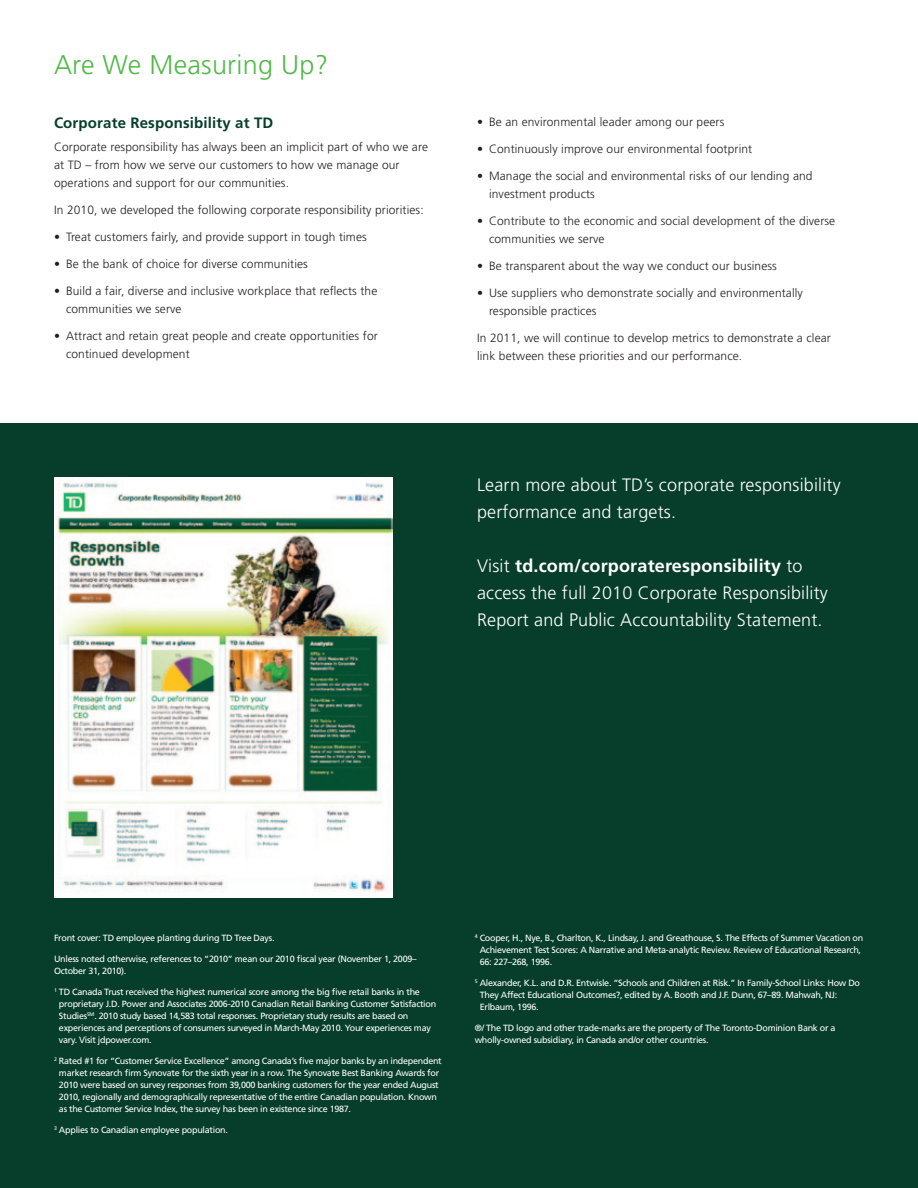
<style>
.page{position:relative;width:918px;height:1188px;background:#fff}
.page>*{position:absolute;margin:0;border:0;box-sizing:border-box;transform-origin:0 0}
.t1{font:300 27px "Frutiger";letter-spacing:.01em;color:#51b948}
.t2{font:300 18px/27px "Frutiger";letter-spacing:.01em;color:#fff}
.t3{font:700 15px "Frutiger";letter-spacing:.01em;color:#073e2b}
.t4{font:300 12px/18px "Frutiger";letter-spacing:.01em;color:#231f20}
.t5{font:9px/12px "Frutiger";letter-spacing:-.03em;color:#fff}
.s1{font-weight:700}
</style>
<div class="page">
<div style="left:0;top:423px;width:918px;height:765px;background:#073e2b"></div>
<img style="left:54px;top:477px;width:338px;height:421px">
<h2 class="t1" style="left:54px;top:50px;width:276px">Are We Measuring Up?</h2>
<h3 class="t3" style="left:54px;top:114px;width:221px">Corporate Responsibility at TD</h3>
<p class="t4" style="left:54px;top:138px;width:376px">Corporate responsibility has always been an implicit part of who we are at TD – from how we serve our customers to how we manage our operations and support for our communities.</p>
<p class="t4" style="left:54px;top:201px;width:371px">In 2010, we developed the following corporate responsibility priorities:</p>
<p class="t4" style="left:54px;top:228px;width:314px">• Treat customers fairly, and provide support in tough times</p>
<p class="t4" style="left:54px;top:255px;width:255px">• Be the bank of choice for diverse communities</p>
<p class="t4" style="left:66px;top:282px;width:313px;text-indent:-12px">• Build a fair, diverse and inclusive workplace that reflects the communities we serve</p>
<p class="t4" style="left:66px;top:327px;width:313px;text-indent:-12px">• Attract and retain great people and create opportunities for continued development</p>
<p class="t4" style="left:477px;top:113px;width:249px">• Be an environmental leader among our peers</p>
<p class="t4" style="left:477px;top:140px;width:277px">• Continuously improve our environmental footprint</p>
<p class="t4" style="left:489px;top:167px;width:325px;text-indent:-12px">• Manage the social and environmental risks of our lending and investment products</p>
<p class="t4" style="left:489px;top:212px;width:348px;text-indent:-12px">• Contribute to the economic and social development of the diverse communities we serve</p>
<p class="t4" style="left:477px;top:257px;width:301px">• Be transparent about the way we conduct our business</p>
<p class="t4" style="left:489px;top:284px;width:315px;text-indent:-12px">• Use suppliers who demonstrate socially and environmentally responsible practices</p>
<p class="t4" style="left:477px;top:329px;width:355px">In 2011, we will continue to develop metrics to demonstrate a clear link between these priorities and our performance.</p>
<p class="t2" style="left:477px;top:471px;width:365px">Learn more about TD’s corporate responsibility performance and targets.</p>
<p class="t2" style="left:477px;top:552px;width:352px">Visit <span class="s1">td.com/corporateresponsibility</span> to access the full 2010 Corporate Responsibility<br>Report and Public Accountability Statement.</p>
<p class="t5" style="left:54px;top:932px;width:222px">Front cover: TD employee planting during TD Tree Days.</p>
<p class="t5" style="left:54px;top:953px;width:364px">Unless noted otherwise, references to “2010” mean our 2010 fiscal year (November 1, 2009–<br>October 31, 2010).</p>
<p class="t5" style="left:59px;top:986px;width:379px;text-indent:-5px"><sup>1</sup> TD Canada Trust received the highest numerical score among the big five retail banks in the proprietary J.D. Power and Associates 2006-2010 Canadian Retail Banking Customer Satisfaction Studies<sup>SM</sup>. 2010 study based 14,583 total responses. Proprietary study results are based on experiences and perceptions of consumers surveyed in March-May 2010. Your experiences may vary. Visit jdpower.com.</p>
<p class="t5" style="left:59px;top:1055px;width:384px;text-indent:-5px"><sup>2</sup> Rated #1 for “Customer Service Excellence” among Canada’s five major banks by an independent market research firm Synovate for the sixth year in a row. The Synovate Best Banking Awards for 2010 were based on survey responses from 39,000 banking customers for the year ended August 2010, regionally and demographically representative of the entire Canadian population. Known as the Customer Service Index, the survey has been in existence since 1987.</p>
<p class="t5" style="left:54px;top:1124px;width:176px"><sup>3</sup> Applies to Canadian employee population.</p>
<p class="t5" style="left:480px;top:932px;width:385px;text-indent:-5px"><sup>4</sup> Cooper, H., Nye, B., Charlton, K., Lindsay, J. and Greathouse, S. The Effects of Summer Vacation on<br>Achievement Test Scores: A Narrative and Meta-analytic Review. Review of Educational Research,<br>66: 227–268, 1996.</p>
<p class="t5" style="left:480px;top:977px;width:382px;text-indent:-5px"><sup>5</sup> Alexander, K.L. and D.R. Entwisle. “Schools and Children at Risk.” In Family-School Links: How Do<br>They Affect Educational Outcomes?, edited by A. Booth and J.F. Dunn, 67–89. Mahwah, NJ:<br>Erlbaum, 1996.</p>
<p class="t5" style="left:475px;top:1022px;width:362px">®/ The TD logo and other trade-marks are the property of The Toronto-Dominion Bank or a wholly-owned subsidiary, in Canada and/or other countries.</p>
</div>
